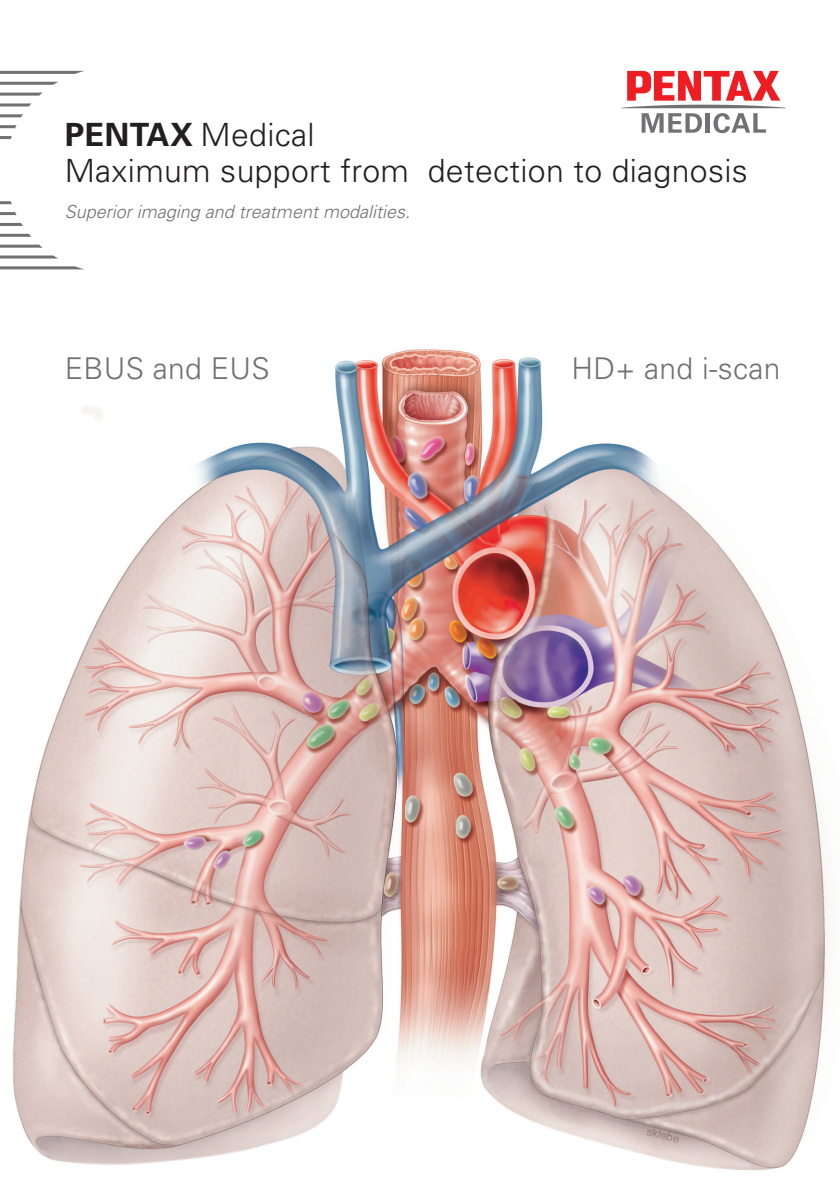
<style>
.page{position:relative;width:840px;height:1191px;background:#fff}
.page>*{position:absolute;margin:0;border:0;box-sizing:border-box;transform-origin:0 0}
.t1{font:300 32px/36px "Univers LT Std";letter-spacing:.01em;color:#231f20}
.t2{font:300 30px "Univers LT Std";letter-spacing:.01em;color:#717074}
.t3{font:italic 300 18px "Univers LT Std";color:#717074}
.s1{font-weight:700}
</style>
<div class="page">
<img style="left:13px;top:350px;width:392px;height:815px">
<img style="left:405px;top:349px;width:422px;height:822px">
<svg style="left:621px;top:71px;width:164px;height:62px"></svg>
<svg style="left:0;top:71px;width:84px;height:3px"></svg>
<svg style="left:0;top:82px;width:58px;height:3px"></svg>
<svg style="left:0;top:93px;width:42px;height:3px"></svg>
<svg style="left:0;top:103px;width:31px;height:3px"></svg>
<svg style="left:0;top:114px;width:23px;height:3px"></svg>
<svg style="left:0;top:125px;width:17px;height:3px"></svg>
<svg style="left:0;top:136px;width:12px;height:3px"></svg>
<svg style="left:0;top:201px;width:12px;height:3px"></svg>
<svg style="left:0;top:212px;width:17px;height:3px"></svg>
<svg style="left:0;top:223px;width:23px;height:3px"></svg>
<svg style="left:0;top:234px;width:31px;height:3px"></svg>
<svg style="left:0;top:245px;width:43px;height:3px"></svg>
<svg style="left:0;top:255px;width:57px;height:3px"></svg>
<svg style="left:0;top:266px;width:83px;height:3px"></svg>
<p class="t1" style="left:65px;top:117px;width:684px"><span class="s1">PENTAX</span> Medical<br>Maximum support from detection to diagnosis</p>
<p class="t3" style="left:65px;top:201px;width:347px">Superior imaging and treatment modalities.</p>
<p class="t2" style="left:65px;top:350px;width:206px">EBUS and EUS</p>
<p class="t2" style="left:571px;top:350px;width:210px">HD+ and i-scan</p>
</div>
